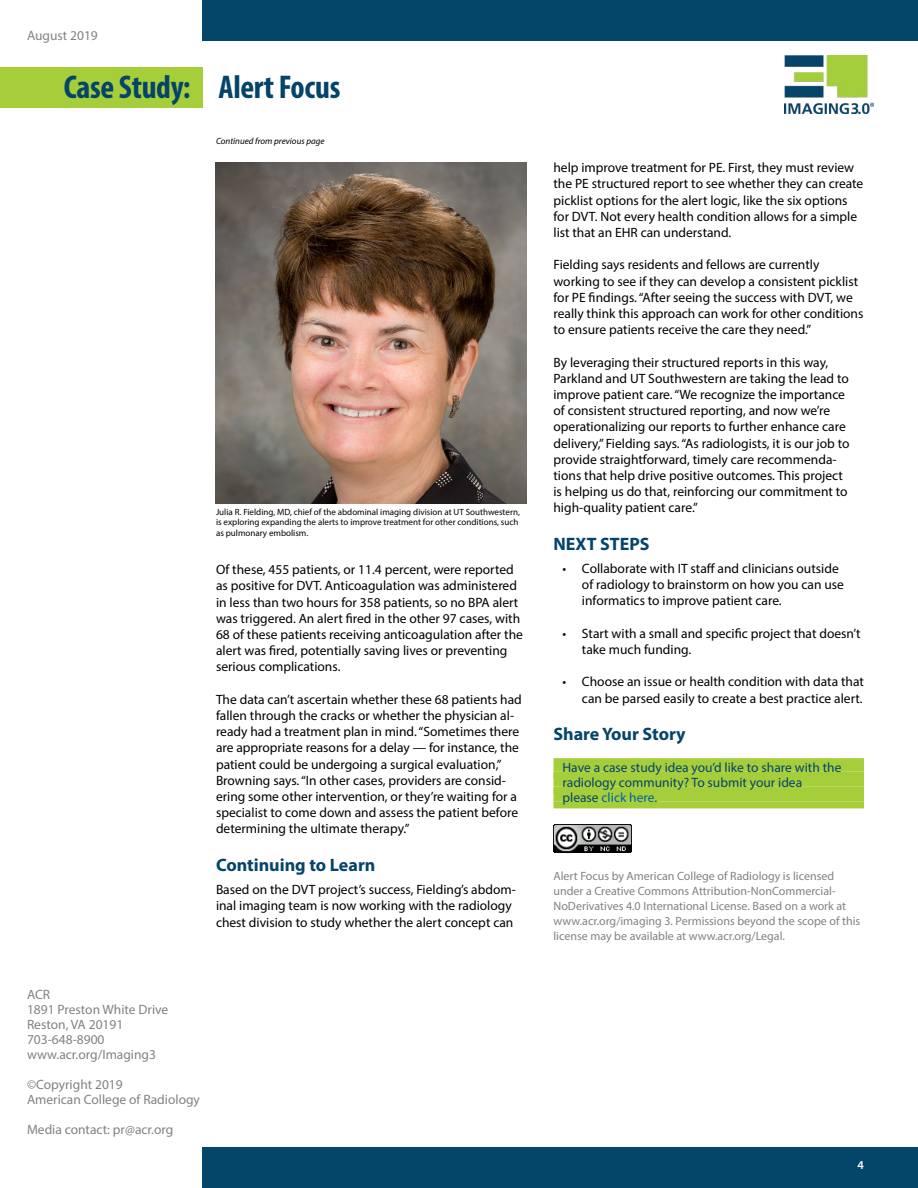
<style>
.page{position:relative;width:918px;height:1188px;background:#fff}
.page>*{position:absolute;margin:0;border:0;box-sizing:border-box;transform-origin:0 0}
.t1{font:700 condensed 33px "Myriad Pro";letter-spacing:-.01em;color:#054469}
.t2{font:700 18px "Myriad Pro";color:#054469}
.t3{font:13.5px/16.2px "Myriad Pro";color:#000}
.t4{font:13.5px/15px "Myriad Pro";color:#808285}
.t5{font:13.5px/15px "Myriad Pro";color:#04456a}
.t6{font:12px/15px "Myriad Pro";color:#808285}
.t7{font:600 12px "Myriad Pro";color:#fff}
.t8{font:9px/10.8px "Myriad Pro";color:#000}
.t9{font:italic 9px "Myriad Pro";color:#000}
.s1{color:#0065a1}
</style>
<div class="page">
<div style="left:202px;top:0;width:716px;height:40px;background:#04456a"></div>
<div style="left:0;top:68px;width:202px;height:40px;background:#a6ce3a"></div>
<div style="left:202px;top:1148px;width:716px;height:40px;background:#04456a"></div>
<img style="left:785px;top:55px;width:88px;height:58px">
<div style="left:554px;top:758px;width:310px;height:14px;background:#a6ce3a"></div>
<div style="left:554px;top:772px;width:310px;height:6px;background:#a6ce3a"></div>
<div style="left:554px;top:773px;width:310px;height:14px;background:#a6ce3a"></div>
<div style="left:554px;top:787px;width:310px;height:6px;background:#a6ce3a"></div>
<div style="left:554px;top:788px;width:310px;height:14px;background:#a6ce3a"></div>
<div style="left:554px;top:802px;width:310px;height:6px;background:#a6ce3a"></div>
<img style="left:554px;top:824px;width:77px;height:28px">
<img style="left:216px;top:162px;width:310px;height:341px">
<p class="t4" style="left:27px;top:28px;width:72px">August 2019</p>
<h1 class="t1" style="left:64px;top:67px;width:278px">Case Study: Alert Focus</h1>
<p class="t9" style="left:216px;top:136px;width:110px">Continued from previous page</p>
<p class="t8" style="left:216px;top:506px;width:305px">Julia R. Fielding, MD, chief of the abdominal imaging division at UT Southwestern, is exploring expanding the alerts to improve treatment for other conditions, such as pulmonary embolism.</p>
<p class="t3" style="left:216px;top:561px;width:308px">Of these, 455 patients, or 11.4 percent, were reported as positive for DVT. Anticoagulation was administered in less than two hours for 358 patients, so no BPA alert was triggered. An alert fired in the other 97 cases, with 68 of these patients receiving anticoagulation after the alert was fired, potentially saving lives or preventing serious complications.</p>
<p class="t3" style="left:216px;top:691px;width:307px">The data can’t ascertain whether these 68 patients had fallen through the cracks or whether the physician al&shy;ready had a treatment plan in mind. “Sometimes there are appropriate reasons for a delay — for instance, the patient could be undergoing a surgical evaluation,” Browning says. “In other cases, providers are consid&shy;ering some other intervention, or they’re waiting for a specialist to come down and assess the patient before determining the ultimate therapy.”</p>
<h2 class="t2" style="left:216px;top:853px;width:161px">Continuing to Learn</h2>
<p class="t3" style="left:216px;top:881px;width:301px">Based on the DVT project’s success, Fielding’s abdom&shy;inal imaging team is now working with the radiology chest division to study whether the alert concept can</p>
<p class="t4" style="left:27px;top:987px;width:143px">ACR<br>1891 Preston White Drive<br>Reston, VA 20191<br>703-648-8900 www.acr.org/Imaging3</p>
<p class="t4" style="left:27px;top:1077px;width:175px">©Copyright 2019<br>American College of Radiology</p>
<p class="t4" style="left:27px;top:1122px;width:148px">Media contact: pr@acr.org</p>
<p class="t3" style="left:554px;top:159px;width:311px">help improve treatment for PE. First, they must review the PE structured report to see whether they can create picklist options for the alert logic, like the six options for DVT. Not every health condition allows for a simple list that an EHR can understand.</p>
<p class="t3" style="left:554px;top:256px;width:311px">Fielding says residents and fellows are currently working to see if they can develop a consistent picklist for PE findings. “After seeing the success with DVT, we really think this approach can work for other conditions to ensure patients receive the care they need.”</p>
<p class="t3" style="left:554px;top:354px;width:298px">By leveraging their structured reports in this way, Parkland and UT Southwestern are taking the lead to improve patient care. “We recognize the importance of consistent structured reporting, and now we’re operationalizing our reports to further enhance care delivery,” Fielding says. “As radiologists, it is our job to provide straightforward, timely care recommenda&shy;tions that help drive positive outcomes. This project is helping us do that, reinforcing our commitment to high-quality patient care.”</p>
<h2 class="t2" style="left:554px;top:532px;width:98px">NEXT STEPS</h2>
<p class="t3" style="left:582px;top:560px;width:263px;text-indent:-19px">• Collaborate with IT staff and clinicians outside of radiology to brainstorm on how you can use informatics to improve patient care.</p>
<p class="t3" style="left:582px;top:625px;width:280px;text-indent:-19px">• Start with a small and specific project that doesn’t take much funding.</p>
<p class="t3" style="left:563px;top:674px;width:303px;text-align:right">• Choose an issue or health condition with data that can be parsed easily to create a best practice alert.</p>
<h2 class="t2" style="left:554px;top:723px;width:134px">Share Your Story</h2>
<p class="t5" style="left:562px;top:759px;width:280px">Have a case study idea you’d like to share with the radiology community? To submit your idea please <span class="s1">click here</span>.</p>
<p class="t6" style="left:554px;top:869px;width:308px">Alert Focus by American College of Radiology is licensed under a Creative Commons Attribution-NonCommercial-NoDerivatives 4.0 International License. Based on a work at www.acr.org/imaging 3. Permissions beyond the scope of this license may be available at www.acr.org/Legal.</p>
<p class="t7" style="left:858px;top:1157px;width:8px">4</p>
</div>
